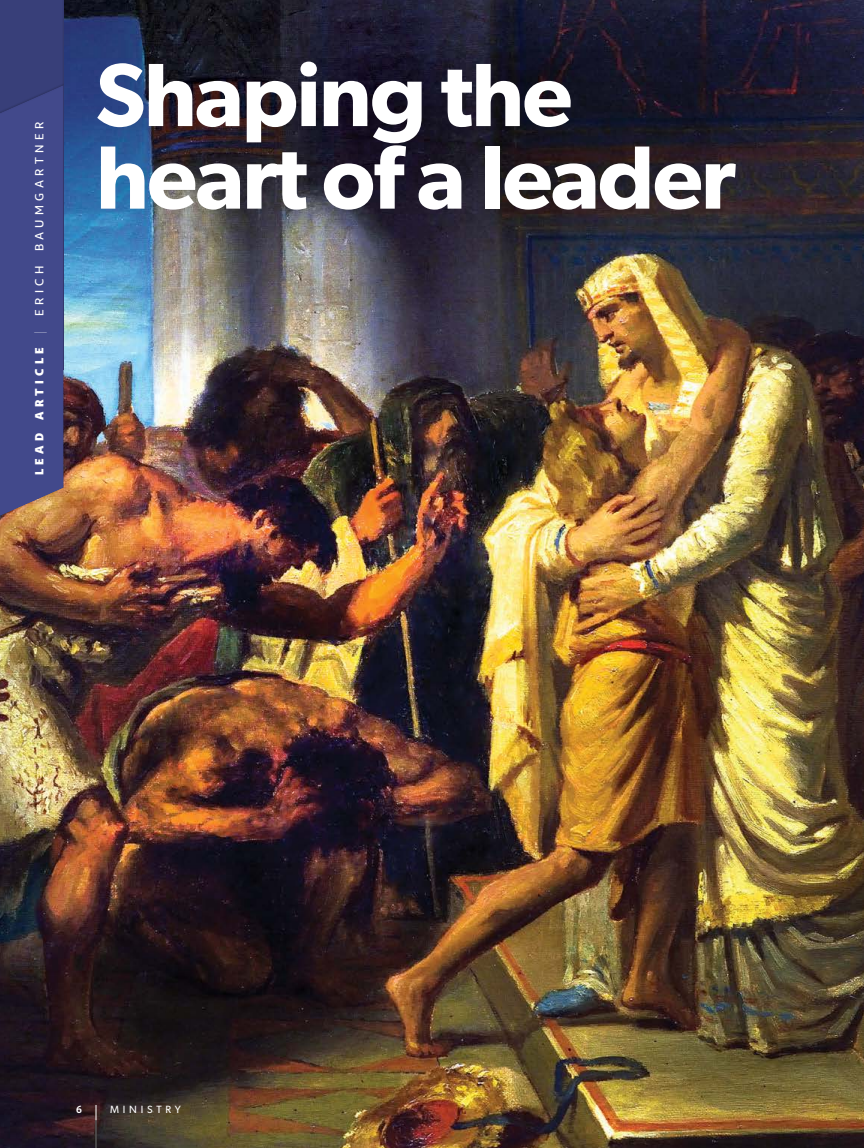
<style>
.page{position:relative;width:864px;height:1148px;background:#fff}
.page>*{position:absolute;margin:0;border:0;box-sizing:border-box;transform-origin:0 0}
.t1{font:600 90px/82.5px "Gibson";letter-spacing:-.02em;color:#fff}
.t2{font:500 12px "Sana Sans Alt";letter-spacing:.375em;color:#fff}
.t3{font:10.5px "Gibson";letter-spacing:.36em;color:#fff}
.t4{font:700 10.5px "Sana Sans Alt";color:#fff}
.s1{font-weight:800}
.s2{font-weight:100}
</style>
<div class="page">
<img style="left:0;top:0;width:864px;height:1148px">
<hr style="left:96px;top:1104px;width:1px;height:44px;background:#fff">
<div style="left:0;top:0;width:77px;height:371px;background:#000;opacity:.1"></div>
<div style="left:0;top:0;width:64px;height:370px;background:#383f79"></div>
<div style="left:0;top:71px;width:64px;height:471px;background:#000;opacity:.1"></div>
<svg style="left:96px;top:1120px;width:1px;height:28px"></svg>
<p class="t2" style="left:32px;top:475px;width:356px;rotate:-90deg"><span class="s1">LEAD ARTICLE</span> <span class="s2">|</span> ERICH BAUMGARTNER</p>
<h1 class="t1" style="left:96px;top:52px;width:642px">Shaping the heart of a leader</h1>
<p class="t4" style="left:76px;top:1102px;width:7px">6</p>
<p class="t3" style="left:110px;top:1103px;width:72px">MINISTRY</p>
</div>
